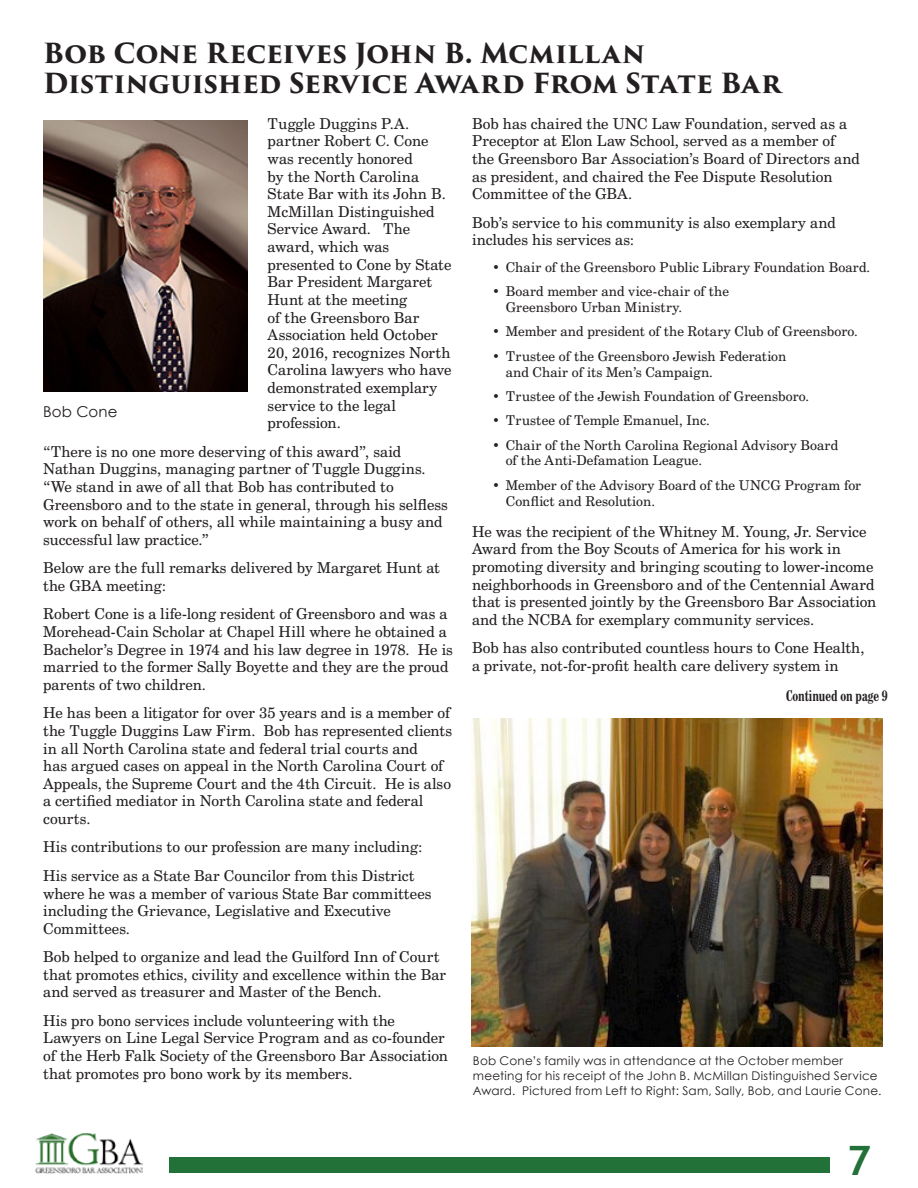
<style>
.page{position:relative;width:918px;height:1188px;background:#fff}
.page>*{position:absolute;margin:0;border:0;box-sizing:border-box;transform-origin:0 0}
.t1{font:700 40.5px "Trebuchet MS";color:#227138}
.t2{font:700 27px/30px "Trajan Pro 3";letter-spacing:-.005em;color:#231f20}
.t3{font:15px/17.7px "Century Schoolbook BT";letter-spacing:.005em;color:#231f20}
.t4{font:700 condensed 15px "Century Schoolbook BT";color:#231f20}
.t5{font:15px "Century Gothic";letter-spacing:.01em;color:#231f20}
.t6{font:13.5px/15.8px "Century Schoolbook BT";letter-spacing:.01em;color:#231f20}
.t7{font:12px/15px "Century Gothic";letter-spacing:.02em;color:#231f20}
</style>
<div class="page">
<img style="left:472px;top:719px;width:411px;height:328px">
<img style="left:43px;top:121px;width:204px;height:271px">
<img style="left:35px;top:1133px;width:108px;height:41px">
<div style="left:169px;top:1157px;width:661px;height:16px;background:#227138"></div>
<h2 class="t2" style="left:43px;top:39px;width:740px">Bob Cone Receives John B. Mcmillan<br>Distinguished Service Award From State Bar</h2>
<p class="t3" style="left:268px;top:114px;width:185px">Tuggle Duggins P.A. partner Robert C. Cone was recently honored<br>by the North Carolina<br>State Bar with its John B.<br>McMillan Distinguished<br>Service Award. The award, which was presented to Cone by State<br>Bar President Margaret<br>Hunt at the meeting<br>of the Greensboro Bar<br>Association held October<br>20, 2016, recognizes North<br>Carolina lawyers who have demonstrated exemplary service to the legal profession.</p>
<p class="t3" style="left:43px;top:442px;width:406px">“There is no one more deserving of this award”, said Nathan Duggins, managing partner of Tuggle Duggins. “We stand in awe of all that Bob has contributed to Greensboro and to the state in general, through his selfless work on behalf of others, all while maintaining a busy and successful law practice.”</p>
<p class="t3" style="left:43px;top:559px;width:398px">Below are the full remarks delivered by Margaret Hunt at the GBA meeting:</p>
<p class="t3" style="left:43px;top:605px;width:411px">Robert Cone is a life-long resident of Greensboro and was a Morehead-Cain Scholar at Chapel Hill where he obtained a Bachelor’s Degree in 1974 and his law degree in 1978. He is married to the former Sally Boyette and they are the proud parents of two children.</p>
<p class="t3" style="left:43px;top:704px;width:410px">He has been a litigator for over 35 years and is a member of the Tuggle Duggins Law Firm. Bob has represented clients in all North Carolina state and federal trial courts and<br>has argued cases on appeal in the North Carolina Court of Appeals, the Supreme Court and the 4th Circuit. He is also a certified mediator in North Carolina state and federal courts.</p>
<p class="t3" style="left:43px;top:833px;width:381px;line-height:28.5px">His contributions to our profession are many including:<br>His service as a State Bar Councilor from this District</p>
<p class="t3" style="left:43px;top:884px;width:390px">where he was a member of various State Bar committees including the Grievance, Legislative and Executive<br>Committees.</p>
<p class="t3" style="left:43px;top:948px;width:405px">Bob helped to organize and lead the Guilford Inn of Court that promotes ethics, civility and excellence within the Bar and served as treasurer and Master of the Bench.</p>
<p class="t3" style="left:43px;top:1011px;width:406px">His pro bono services include volunteering with the Lawyers on Line Legal Service Program and as co-founder of the Herb Falk Society of the Greensboro Bar Association that promotes pro bono work by its members.</p>
<p class="t5" style="left:43px;top:403px;width:76px">Bob Cone</p>
<p class="t3" style="left:472px;top:114px;width:389px">Bob has chaired the UNC Law Foundation, served as a Preceptor at Elon Law School, served as a member of the Greensboro Bar Association’s Board of Directors and as president, and chaired the Fee Dispute Resolution Committee of the GBA.</p>
<p class="t3" style="left:472px;top:213px;width:365px">Bob’s service to his community is also exemplary and includes his services as:</p>
<p class="t6" style="left:492px;top:259px;width:380px">• Chair of the Greensboro Public Library Foundation Board.</p>
<p class="t6" style="left:506px;top:283px;width:225px;text-indent:-14px">• Board member and vice-chair of the<br>Greensboro Urban Ministry.</p>
<p class="t6" style="left:492px;top:324px;width:367px">• Member and president of the Rotary Club of Greensboro.</p>
<p class="t6" style="left:506px;top:348px;width:282px;text-indent:-14px">• Trustee of the Greensboro Jewish Federation and Chair of its Men’s Campaign.</p>
<p class="t6" style="left:492px;top:388px;width:318px">• Trustee of the Jewish Foundation of Greensboro.</p>
<p class="t6" style="left:492px;top:412px;width:219px">• Trustee of Temple Emanuel, Inc.</p>
<p class="t6" style="left:506px;top:437px;width:334px;text-indent:-14px">• Chair of the North Carolina Regional Advisory Board of the Anti-Defamation League.</p>
<p class="t6" style="left:506px;top:477px;width:357px;text-indent:-14px">• Member of the Advisory Board of the UNCG Program for<br>Conflict and Resolution.</p>
<p class="t3" style="left:472px;top:522px;width:406px">He was the recipient of the Whitney M. Young, Jr. Service Award from the Boy Scouts of America for his work in promoting diversity and bringing scouting to lower-income neighborhoods in Greensboro and of the Centennial Award that is presented jointly by the Greensboro Bar Association and the NCBA for exemplary community services.</p>
<p class="t3" style="left:472px;top:639px;width:394px">Bob has also contributed countless hours to Cone Health, a private, not-for-profit health care delivery system in</p>
<p class="t4" style="left:786px;top:687px;width:103px">Continued on page 9</p>
<p class="t7" style="left:473px;top:1053px;width:410px">Bob Cone’s family was in attendance at the October member meeting for his receipt of the John B. McMillan Distinguished Service<br>Award. Pictured from Left to Right: Sam, Sally, Bob, and Laurie Cone.</p>
<h1 class="t1" style="left:847px;top:1136px;width:25px">7</h1>
</div>
